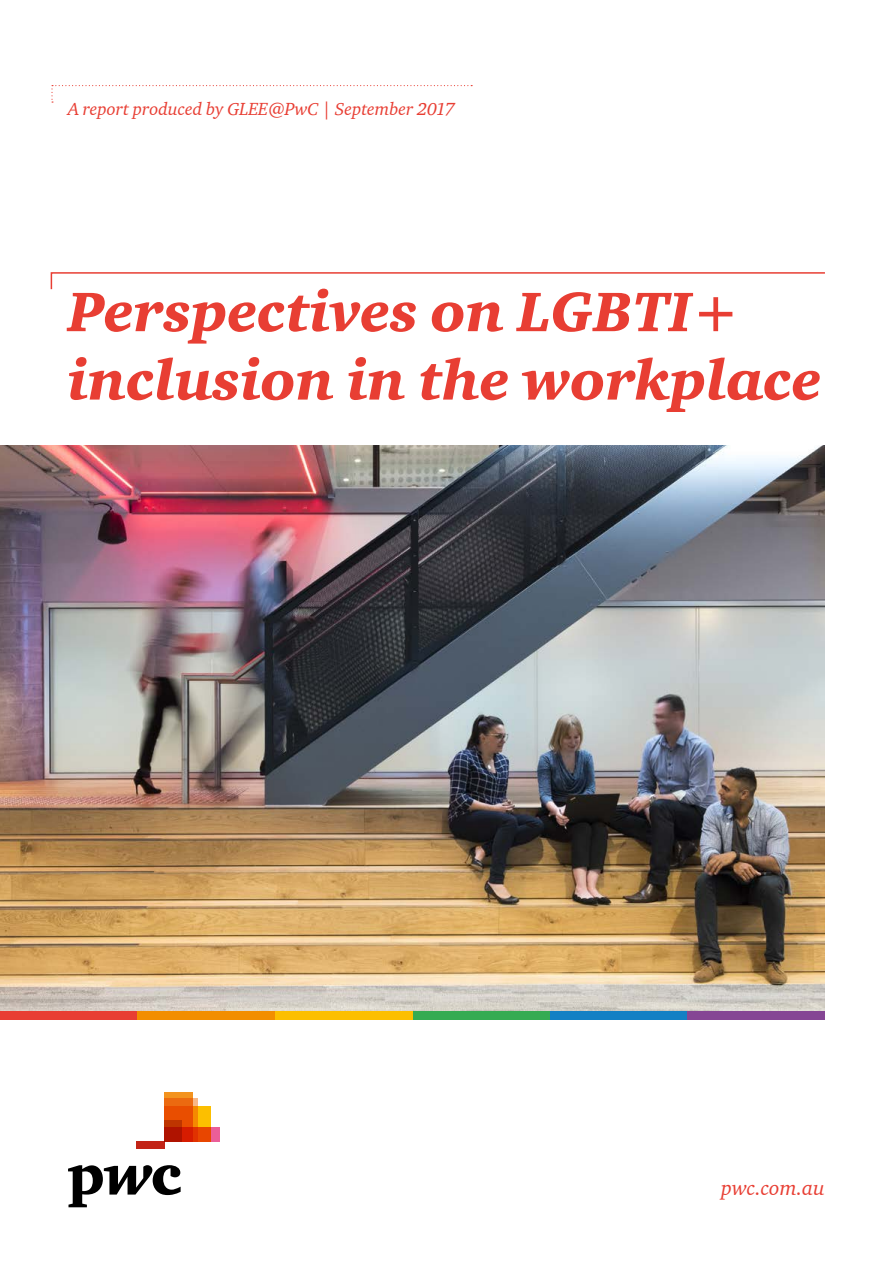
<style>
.page{position:relative;width:893px;height:1263px;background:#fff}
.page>*{position:absolute;margin:0;border:0;box-sizing:border-box;transform-origin:0 0}
.t1{font:57px/68.4px "Charter ITC Blac Ital";color:#e83e33}
.t2{font:italic 21px "Charter ITC";letter-spacing:-.005em;color:#e83e33}
.t3{font:italic 18px "Charter ITC";color:#e83e33}
</style>
<div class="page">
<div style="left:164px;top:1128px;width:55px;height:14px;background:#eb5e98"></div>
<svg style="left:68px;top:1165px;width:113px;height:42px"></svg>
<div style="left:136px;top:1142px;width:28px;height:7px;background:#c22417"></div>
<svg style="left:198px;top:1106px;width:13px;height:36px"></svg>
<svg style="left:192px;top:1098px;width:6px;height:44px"></svg>
<svg style="left:164px;top:1092px;width:28px;height:50px"></svg>
<svg style="left:164px;top:1120px;width:18px;height:22px"></svg>
<svg style="left:51px;top:85px;width:421px;height:18px"></svg>
<svg style="left:50px;top:272px;width:775px;height:18px"></svg>
<img style="left:0;top:445px;width:825px;height:566px">
<div style="left:0;top:1011px;width:137px;height:9px;background:#e83e33"></div>
<div style="left:412px;top:1011px;width:138px;height:9px;background:#35ab52"></div>
<div style="left:137px;top:1011px;width:138px;height:9px;background:#f28e00"></div>
<div style="left:550px;top:1011px;width:137px;height:9px;background:#1380c4"></div>
<div style="left:275px;top:1011px;width:137px;height:9px;background:#fcbf00"></div>
<div style="left:687px;top:1011px;width:138px;height:9px;background:#854694"></div>
<p class="t3" style="left:68px;top:98px;width:388px">A report produced by GLEE@PwC | September 2017</p>
<p class="t1" style="left:68px;top:277px;width:755px">Perspectives on LGBTI+ inclusion in the workplace</p>
<p class="t2" style="left:721px;top:1175px;width:105px">pwc.com.au</p>
</div>
